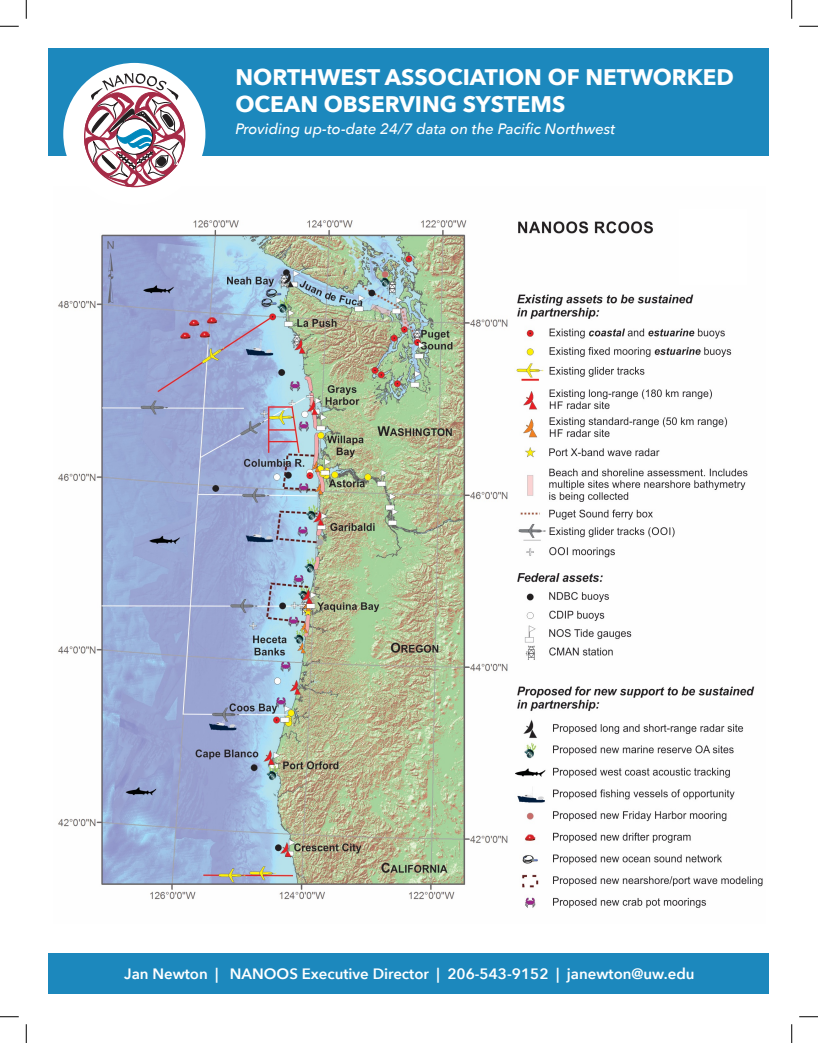
<style>
.page{position:relative;width:818px;height:1043px;background:#fff}
.page>*{position:absolute;margin:0;border:0;box-sizing:border-box;transform-origin:0 0}
.t1{font:700 22.5px "Avenir Next";color:#fff}
.t2{font:600 15px "Avenir Next";color:#fff}
.t3{font:italic 500 15px "Avenir Next";color:#fff}
</style>
<div class="page">
<img style="left:58px;top:220px;width:705px;height:688px">
<div style="left:679px;top:209px;width:68px;height:75px;background:#fff"></div>
<div style="left:49px;top:953px;width:720px;height:41px;background:#1c88bd"></div>
<div style="left:49px;top:49px;width:720px;height:107px;background:#1c88bd"></div>
<div style="left:63px;top:63px;width:142px;height:142px;background:#fff;border-radius:50%"></div>
<svg style="left:83px;top:73px;width:103px;height:115px"></svg>
<svg style="left:0;top:25px;width:19px;height:2px"></svg>
<svg style="left:799px;top:25px;width:19px;height:2px"></svg>
<svg style="left:0;top:1016px;width:19px;height:1px"></svg>
<svg style="left:799px;top:1016px;width:19px;height:1px"></svg>
<svg style="left:25px;top:0;width:2px;height:19px"></svg>
<svg style="left:25px;top:1024px;width:2px;height:18px"></svg>
<svg style="left:791px;top:0;width:1px;height:19px"></svg>
<svg style="left:791px;top:1024px;width:1px;height:18px"></svg>
<p class="t1" style="left:235px;top:57px;width:500px">NORTHWEST ASSOCIATION OF NETWORKED</p>
<p class="t1" style="left:235px;top:84px;width:331px">OCEAN OBSERVING SYSTEMS</p>
<p class="t3" style="left:235px;top:116px;width:381px">Providing up-to-date 24/7 data on the Pacific Northwest</p>
<p class="t2" style="left:124px;top:960px;width:571px">Jan Newton | NANOOS Executive Director | 206-543-9152 | janewton@uw.edu</p>
</div>
